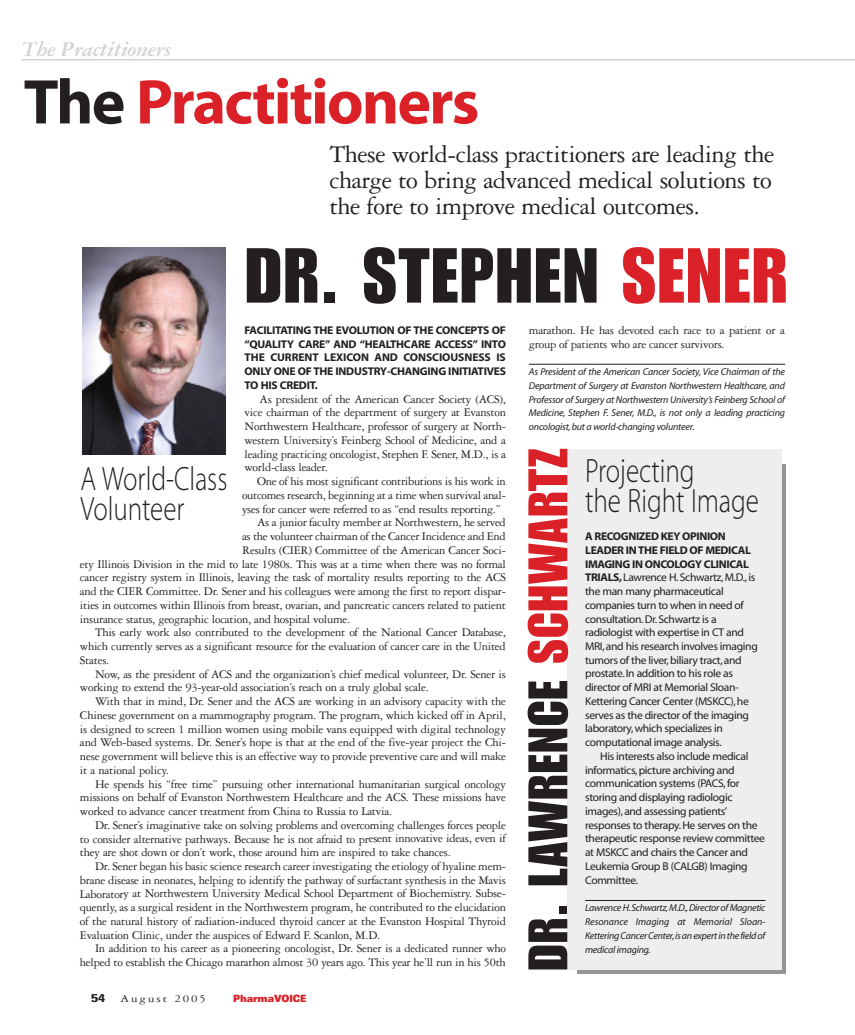
<style>
.page{position:relative;width:855px;height:1035px;background:#fff}
.page>*{position:absolute;margin:0;border:0;box-sizing:border-box;transform-origin:0 0}
.t1{font:76.25px "Impact";letter-spacing:.025em;color:#231f20}
.t2{font:63.75px "Myriad MM.700.600";letter-spacing:-.03em;color:#da2128}
.t3{font:54.5px "Impact";letter-spacing:.025em;color:#231f20}
.t4{font:33.75px/30px "Myriad MM.215.600";color:#231f20;scale:.8 1}
.t5{font:26.25px/26.2px "Garamond Three";letter-spacing:-.02em;color:#231f20;text-align:justify}
.t6{font:italic 700 22.5px "Garamond Three";letter-spacing:-.025em;color:#d1d2d4}
.t7{font:12.5px/13.8px "Garamond Three";letter-spacing:-.02em;color:#231f20;text-align:justify}
.t8{font:11.25px/13.8px "Myriad MM.400.600";letter-spacing:-.03em;color:#231f20}
.t9{font:11.25px/13.8px "Myriad MM.700.600";letter-spacing:-.035em;color:#231f20;text-align:justify}
.t10{font:11.25px "Garamond Three";letter-spacing:.15em;color:#231f20;scale:1.15 1}
.t11{font:700 condensed 11.25px "Univers";color:#231f20;scale:1.4 1}
.t12{font:10px/13.8px "Myriad MM It.400.600";letter-spacing:-.025em;color:#231f20;text-align:justify}
.t13{font:900 expanded 10px "Univers";letter-spacing:-.015em;color:#da2128;scale:.75 1}
.s1{color:#231f20}
.s2{color:#da2128}
.s3{font-family:"Myriad MM.700.600"}
</style>
<div class="page">
<hr style="left:21px;top:60px;width:834px;height:1px;background:#bcbdc0">
<img style="left:83px;top:248px;width:143px;height:207px">
<hr style="left:529px;top:364px;width:256px;height:1px;background:#231f20">
<div style="left:577px;top:464px;width:209px;height:510px;background:#939598"></div>
<div style="left:567px;top:449px;width:215px;height:521px;background:#eeeeef"></div>
<hr style="left:585px;top:900px;width:181px;height:1px;background:#231f20">
<h3 class="t6" style="left:22px;top:41px;width:151px">The Practitioners</h3>
<h2 class="t2" style="left:24px;top:78px;width:457px"><span class="s1">The</span> Practitioners</h2>
<h3 class="t5" style="left:329px;top:143px;width:447px">These world-class practitioners are leading the charge to bring advanced medical solutions to the fore to improve medical outcomes.</h3>
<h1 class="t1" style="left:245px;top:248px;width:544px">DR. STEPHEN <span class="s2">SENER</span></h1>
<p class="t9" style="left:245px;top:324px;width:263px">FACILITATING THE EVOLUTION OF THE CONCEPTS OF “QUALITY CARE” AND “HEALTHCARE ACCESS” INTO THE CURRENT LEXICON AND CONSCIOUSNESS IS ONLY ONE OF THE INDUSTRY-CHANGING INITIATIVES TO HIS CREDIT.</p>
<p class="t7" style="left:245px;top:393px;width:263px;text-indent:15px">As president of the American Cancer Society (ACS), vice chairman of the department of surgery at Evanston Northwestern Healthcare, professor of surgery at North&shy;western University’s Feinberg School of Medicine, and a leading practicing oncologist, Stephen F. Sener, M.D., is a world-class leader.</p>
<p class="t7" style="left:257px;top:475px;width:250px">One of his most significant contributions is his work in</p>
<p class="t7" style="left:242px;top:489px;width:265px">outcomes research, beginning at a time when survival anal-</p>
<p class="t7" style="left:242px;top:503px;width:260px">yses for cancer were referred to as “end results reporting.”</p>
<p class="t7" style="left:257px;top:517px;width:250px">As a junior faculty member at Northwestern, he served</p>
<p class="t7" style="left:242px;top:530px;width:265px">as the volunteer chairman of the Cancer Incidence and End</p>
<p class="t7" style="left:242px;top:544px;width:265px">Results (CIER) Committee of the American Cancer Soci-</p>
<p class="t7" style="left:80px;top:558px;width:428px">ety Illinois Division in the mid to late 1980s. This was at a time when there was no formal</p>
<p class="t7" style="left:80px;top:572px;width:428px">cancer registry system in Illinois, leaving the task of mortality results reporting to the ACS</p>
<p class="t7" style="left:80px;top:585px;width:428px">and the CIER Committee. Dr. Sener and his colleagues were among the first to report dispar-</p>
<p class="t7" style="left:80px;top:599px;width:427px">ities in outcomes within Illinois from breast, ovarian, and pancreatic cancers related to patient</p>
<p class="t7" style="left:80px;top:613px;width:272px">insurance status, geographic location, and hospital volume.</p>
<p class="t7" style="left:95px;top:627px;width:412px">This early work also contributed to the development of the National Cancer Database,</p>
<p class="t7" style="left:80px;top:640px;width:427px">which currently serves as a significant resource for the evaluation of cancer care in the United</p>
<p class="t7" style="left:80px;top:654px;width:31px">States.</p>
<p class="t7" style="left:95px;top:668px;width:412px">Now, as the president of ACS and the organization’s chief medical volunteer, Dr. Sener is</p>
<p class="t7" style="left:80px;top:682px;width:350px">working to extend the 93-year-old association’s reach on a truly global scale.</p>
<p class="t7" style="left:95px;top:695px;width:412px">With that in mind, Dr. Sener and the ACS are working in an advisory capacity with the</p>
<p class="t7" style="left:80px;top:709px;width:427px">Chinese government on a mammography program. The program, which kicked off in April,</p>
<p class="t7" style="left:80px;top:723px;width:427px">is designed to screen 1 million women using mobile vans equipped with digital technology</p>
<p class="t7" style="left:80px;top:737px;width:428px">and Web-based systems. Dr. Sener’s hope is that at the end of the five-year project the Chi-</p>
<p class="t7" style="left:80px;top:750px;width:427px">nese government will believe this is an effective way to provide preventive care and will make</p>
<p class="t7" style="left:80px;top:764px;width:91px">it a national policy.</p>
<p class="t7" style="left:95px;top:778px;width:412px">He spends his “free time” pursuing other international humanitarian surgical oncology</p>
<p class="t7" style="left:80px;top:792px;width:427px">missions on behalf of Evanston Northwestern Healthcare and the ACS. These missions have</p>
<p class="t7" style="left:80px;top:805px;width:314px">worked to advance cancer treatment from China to Russia to Latvia.</p>
<p class="t7" style="left:95px;top:819px;width:412px">Dr. Sener’s imaginative take on solving problems and overcoming challenges forces people</p>
<p class="t7" style="left:80px;top:833px;width:427px">to consider alternative pathways. Because he is not afraid to present innovative ideas, even if</p>
<p class="t7" style="left:80px;top:847px;width:372px">they are shot down or don’t work, those around him are inspired to take chances.</p>
<p class="t7" style="left:95px;top:860px;width:412px">Dr. Sener began his basic science research career investigating the etiology of hyaline mem-</p>
<p class="t7" style="left:80px;top:874px;width:427px">brane disease in neonates, helping to identify the pathway of surfactant synthesis in the Mavis</p>
<p class="t7" style="left:80px;top:888px;width:427px">Laboratory at Northwestern University Medical School Department of Biochemistry. Subse-</p>
<p class="t7" style="left:80px;top:902px;width:427px">quently, as a surgical resident in the Northwestern program, he contributed to the elucidation</p>
<p class="t7" style="left:80px;top:915px;width:428px">of the natural history of radiation-induced thyroid cancer at the Evanston Hospital Thyroid</p>
<p class="t7" style="left:80px;top:929px;width:302px">Evaluation Clinic, under the auspices of Edward F. Scanlon, M.D.</p>
<p class="t7" style="left:95px;top:943px;width:412px">In addition to his career as a pioneering oncologist, Dr. Sener is a dedicated runner who</p>
<p class="t7" style="left:80px;top:957px;width:427px">helped to establish the Chicago marathon almost 30 years ago. This year he’ll run in his 50th</p>
<h3 class="t4" style="left:80px;top:467px;width:185px">A World-Class<br>Volunteer</h3>
<p class="t11" style="left:91px;top:994px;width:11px">54</p>
<p class="t10" style="left:121px;top:995px;width:76px">August 2005</p>
<p class="t13" style="left:233px;top:995px;width:99px">PharmaVOICE</p>
<p class="t7" style="left:529px;top:324px;width:258px">marathon. He has devoted each race to a patient or a group of patients who are cancer survivors.</p>
<p class="t12" style="left:529px;top:366px;width:258px">As President of the American Cancer Society, Vice Chairman of the Department of Surgery at Evanston Northwestern Healthcare, and Professor of Surgery at Northwestern University’s Feinberg School of Medicine, Stephen F. Sener, M.D., is not only a leading practicing oncologist, but a world-changing volunteer.</p>
<h3 class="t3" style="left:528px;top:971px;width:524px;rotate:-90deg">DR. LAWRENCE <span class="s2">SCHWARTZ</span></h3>
<h3 class="t4" style="left:585px;top:458px;width:219px">Projecting<br>the Right Image</h3>
<p class="t9" style="left:585px;top:530px;width:167px;text-align:left">A RECOGNIZED KEY OPINION<br>LEADER IN THE FIELD OF MEDICAL<br>IMAGING IN ONCOLOGY CLINICAL</p>
<p class="t8" style="left:585px;top:572px;width:174px"><span class="s3">TRIALS,</span>Lawrence H.Schwartz,M.D.,is the man many pharmaceutical companies turn to when in need of consultation.Dr.Schwartz is a radiologist with expertise in CT and MRI,and his research involves imaging tumors of the liver,biliary tract,and prostate.In addition to his role as director of MRI at Memorial Sloan-Kettering Cancer Center (MSKCC),he serves as the director of the imaging laboratory,which specializes in computational image analysis.</p>
<p class="t8" style="left:585px;top:750px;width:181px;text-indent:15px">His interests also include medical informatics,picture archiving and communication systems (PACS,for storing and displaying radiologic images),and assessing patients’ responses to therapy.He serves on the therapeutic response review committee at MSKCC and chairs the Cancer and Leukemia Group B (CALGB) Imaging Committee.</p>
<p class="t12" style="left:585px;top:902px;width:182px">Lawrence H.Schwartz,M.D.,Director of Magnetic Resonance Imaging at Memorial Sloan-Kettering Cancer Center,is an expert in the field of medical imaging.</p>
</div>
